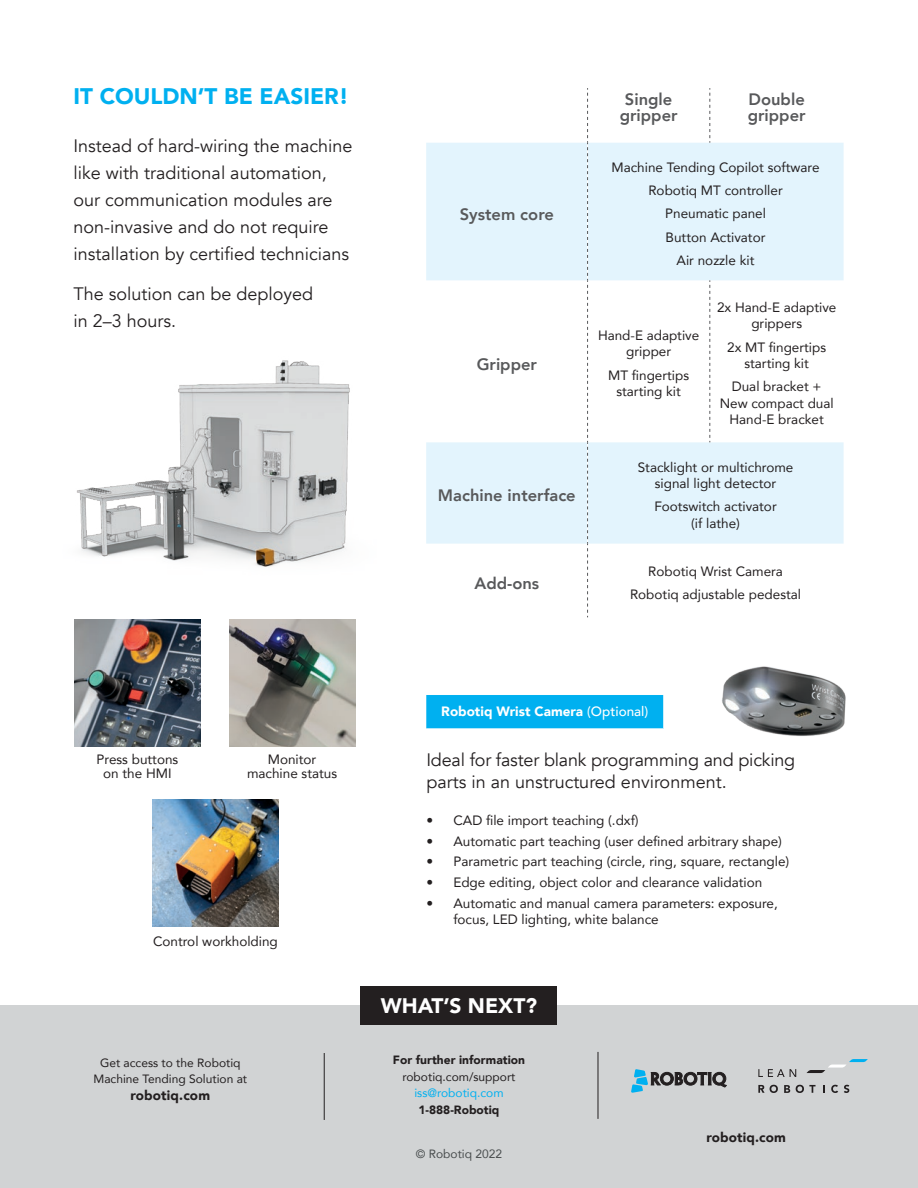
<style>
.page{position:relative;width:918px;height:1188px;background:#fff}
.page>*{position:absolute;margin:0;border:0;box-sizing:border-box;transform-origin:0 0}
.t1{font:900 22.5px "Avenir";color:#00b0f0}
.t2{font:900 21px "Avenir";color:#fff}
.t3{font:18px/27px "Avenir";color:#231f20}
.t4{font:800 16.5px/16.5px "Avenir";color:#58595b;text-align:center}
.t5{font:13.5px/16.5px "Avenir";color:#231f20;text-align:center}
.t6{font:900 13.5px "Avenir";color:#fff}
.t7{font:900 13.5px "Avenir";letter-spacing:.01em;color:#231f20}
.t8{font:13.5px "Avenir";color:#231f20}
.t9{font:12px/16.5px "Avenir";color:#231f20;text-align:center}
.t10{font:900 12px "Avenir";color:#231f20}
.t11{font:12px "Avenir";color:#00b0f0}
.t12{font:12px "Avenir";color:#484c4d}
.s1{font-weight:500}
</style>
<div class="page">
<div style="left:0;top:1005px;width:918px;height:183px;background:#d1d3d4"></div>
<div style="left:361px;top:986px;width:196px;height:38px;background:#231f20"></div>
<hr style="left:324px;top:1053px;width:1px;height:67px;background:#231f20">
<hr style="left:598px;top:1052px;width:1px;height:67px;background:#231f20">
<svg style="left:426px;top:143px;width:418px;height:401px;fill:#e3f4fd"></svg>
<svg style="left:709px;top:88px;width:1px;height:55px"></svg>
<svg style="left:709px;top:280px;width:1px;height:162px"></svg>
<svg style="left:587px;top:88px;width:1px;height:529px"></svg>
<div style="left:426px;top:695px;width:238px;height:34px;background:#00b0f0"></div>
<hr style="left:663px;top:695px;width:1px;height:33px;background:#fff">
<hr style="left:425px;top:728px;width:239px;height:1px;background:#fff">
<img style="left:722px;top:666px;width:124px;height:70px">
<img style="left:77px;top:360px;width:273px;height:207px">
<img style="left:74px;top:620px;width:127px;height:126px">
<img style="left:152px;top:800px;width:127px;height:126px">
<img style="left:230px;top:620px;width:126px;height:126px">
<svg style="left:631px;top:1069px;width:95px;height:24px"></svg>
<svg style="left:806px;top:1059px;width:62px;height:14px"></svg>
<svg style="left:784px;top:1085px;width:6px;height:8px"></svg>
<svg style="left:758px;top:1085px;width:20px;height:8px"></svg>
<svg style="left:796px;top:1085px;width:20px;height:8px"></svg>
<svg style="left:823px;top:1085px;width:2px;height:8px"></svg>
<svg style="left:831px;top:1085px;width:7px;height:8px"></svg>
<svg style="left:844px;top:1085px;width:5px;height:8px"></svg>
<svg style="left:758px;top:1069px;width:38px;height:8px"></svg>
<h1 class="t1" style="left:73px;top:77px;width:277px">IT COULDN’T BE EASIER!</h1>
<h3 class="t3" style="left:73px;top:132px;width:281px">Instead of hard-wiring the machine like with traditional automation, our communication modules are non‑invasive and do not require installation by certified technicians</h3>
<h3 class="t3" style="left:73px;top:281px;width:241px">The solution can be deployed in 2–3 hours.</h3>
<p class="t4" style="left:460px;top:206px;width:96px">System core</p>
<p class="t4" style="left:477px;top:356px;width:62px">Gripper</p>
<p class="t4" style="left:438px;top:487px;width:139px">Machine interface</p>
<p class="t4" style="left:620px;top:91px;width:59px">Single gripper</p>
<p class="t4" style="left:748px;top:91px;width:59px;text-align:left">Double gripper</p>
<p class="t5" style="left:612px;top:155px;width:210px;line-height:23.2px">Machine Tending Copilot software<br>Robotiq MT controller<br>Pneumatic panel<br>Button Activator<br>Air nozzle kit</p>
<p class="t5" style="left:598px;top:327px;width:103px">Hand-E adaptive gripper</p>
<p class="t5" style="left:608px;top:366px;width:83px">MT fingertips starting kit</p>
<p class="t5" style="left:717px;top:299px;width:121px">2x Hand-E adaptive grippers</p>
<p class="t5" style="left:727px;top:338px;width:101px">2x MT fingertips starting kit</p>
<p class="t5" style="left:720px;top:378px;width:116px">Dual bracket +<br>New compact dual<br>Hand-E bracket</p>
<p class="t5" style="left:638px;top:458px;width:157px">Stacklight or multichrome signal light detector</p>
<p class="t5" style="left:654px;top:498px;width:124px">Footswitch activator (if lathe)</p>
<p class="t4" style="left:475px;top:575px;width:66px">Add-ons</p>
<p class="t5" style="left:630px;top:559px;width:173px;line-height:23.2px">Robotiq Wrist Camera<br>Robotiq adjustable pedestal</p>
<p class="t5" style="left:97px;top:752px;width:83px;line-height:13.5px">Press buttons on the HMI</p>
<p class="t5" style="left:247px;top:752px;width:92px;line-height:13.5px">Monitor machine status</p>
<p class="t5" style="left:153px;top:932px;width:126px">Control workholding</p>
<p class="t9" style="left:93px;top:1054px;width:155px">Get access to the Robotiq<br>Machine Tending Solution at</p>
<p class="t7" style="left:131px;top:1083px;width:81px">robotiq.com</p>
<p class="t6" style="left:441px;top:700px;width:208px">Robotiq Wrist Camera <span class="s1">(Optional)</span></p>
<h3 class="t3" style="left:426px;top:750px;width:370px;line-height:21.6px">Ideal for faster blank programming and picking parts in an unstructured environment.</h3>
<p class="t5" style="left:426px;top:811px;width:214px">• CAD file import teaching (.dxf)</p>
<p class="t5" style="left:426px;top:832px;width:357px">• Automatic part teaching (user defined arbitrary shape)</p>
<p class="t5" style="left:426px;top:853px;width:364px">• Parametric part teaching (circle, ring, square, rectangle)</p>
<p class="t5" style="left:426px;top:874px;width:337px">• Edge editing, object color and clearance validation</p>
<p class="t5" style="left:453px;top:895px;width:326px;text-align:left;text-indent:-27px">• Automatic and manual camera parameters: exposure, focus, LED lighting, white balance</p>
<h2 class="t2" style="left:381px;top:987px;width:158px">WHAT’S NEXT?</h2>
<p class="t10" style="left:393px;top:1050px;width:134px">For further information</p>
<p class="t9" style="left:403px;top:1068px;width:114px">robotiq.com/support</p>
<p class="t11" style="left:414px;top:1083px;width:91px">iss@robotiq.com</p>
<p class="t10" style="left:418px;top:1099px;width:83px">1-888-Robotiq</p>
<p class="t12" style="left:416px;top:1145px;width:88px">© Robotiq 2022</p>
<p class="t8" style="left:444px;top:1150px;width:32px">4/4</p>
<p class="t7" style="left:706px;top:1125px;width:81px">robotiq.com</p>
</div>
